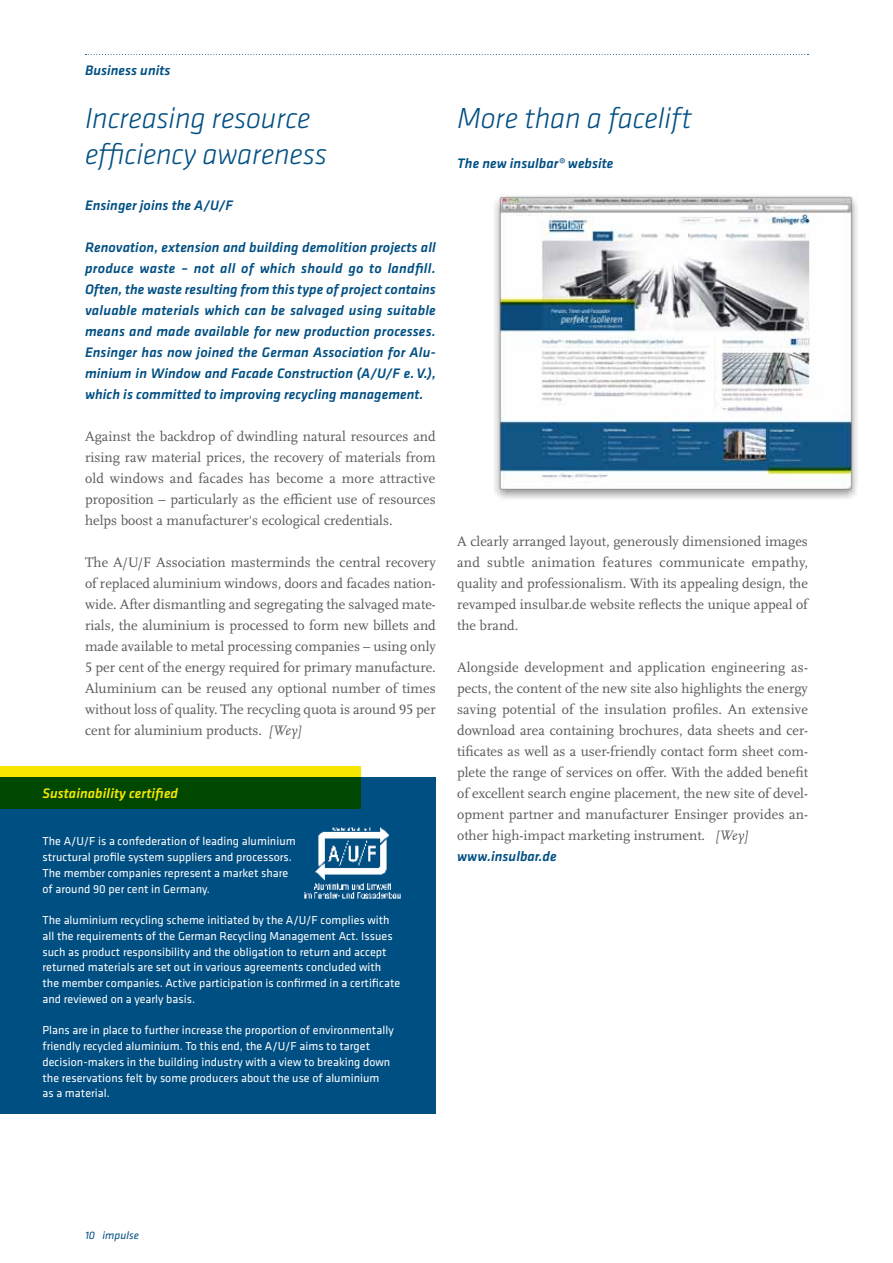
<style>
.page{position:relative;width:893px;height:1263px;background:#fff}
.page>*{position:absolute;margin:0;border:0;box-sizing:border-box;transform-origin:0 0}
.t1{font:italic 300 30px/36px "Klavika";letter-spacing:-.005em;color:#004f83}
.t2{font:14.25px/21px "Scala Pro";color:#58585a;text-align:justify}
.t3{font:italic 500 14.25px/21px "Klavika";letter-spacing:.005em;color:#004f83;text-align:justify}
.t4{font:italic 500 14.25px "Klavika";letter-spacing:.005em;color:#f7e600}
.t5{font:12px/15.8px "Klavika";letter-spacing:.005em;color:#fff}
.t6{font:italic 11.25px "Klavika";letter-spacing:.005em;color:#004f83}
.s1{font-style:italic}
</style>
<div class="page">
<svg style="left:85px;top:54px;width:723px;height:1px"></svg>
<div style="left:0;top:777px;width:436px;height:336px;background:#004f83"></div>
<img style="left:494px;top:194px;width:364px;height:305px">
<svg style="left:0;top:766px;width:361px;height:42px;fill:#004700"></svg>
<img style="left:304px;top:827px;width:97px;height:72px">
<p class="t3" style="left:85px;top:60px;width:87px">Business units</p>
<h1 class="t1" style="left:85px;top:99px;width:244px">Increasing resource efficiency awareness</h1>
<p class="t3" style="left:85px;top:194px;width:149px">Ensinger joins the A/U/F</p>
<p class="t3" style="left:85px;top:236px;width:352px">Renovation, extension and building demolition projects all produce waste – not all of which should go to landfill.<br>Often, the waste resulting from this type of project contains valuable materials which can be salvaged using suitable means and made available for new production processes.<br>Ensinger has now joined the German Association for Alu&shy;minium in Window and Facade Construction (A/U/F e.V.), which is committed to improving recycling management.</p>
<p class="t2" style="left:85px;top:425px;width:352px">Against the backdrop of dwindling natural resources and rising raw material prices, the recovery of materials from old windows and facades has become a more attractive proposition – particularly as the efficient use of resources helps boost a manufacturer's ecological credentials.</p>
<p class="t2" style="left:85px;top:551px;width:352px">The A/U/F Association masterminds the central recovery of replaced aluminium windows, doors and facades nation&shy;wide. After dismantling and segregating the salvaged mate&shy;rials, the aluminium is processed to form new billets and made available to metal processing companies – using only 5 per cent of the energy required for primary manufacture.<br>Aluminium can be reused any optional number of times without loss of quality. The recycling quota is around 95 per cent for aluminium products. <span class="s1">[Wey]</span></p>
<p class="t4" style="left:43px;top:784px;width:137px">Sustainability certified</p>
<p class="t5" style="left:43px;top:833px;width:255px">The A/U/F is a confederation of leading aluminium structural profile system suppliers and processors.<br>The member companies represent a market share of around 90 per cent in Germany.</p>
<p class="t5" style="left:43px;top:912px;width:359px">The aluminium recycling scheme initiated by the A/U/F complies with all the requirements of the German Recycling Management Act. Issues such as product responsibility and the obligation to return and accept returned materials are set out in various agreements concluded with the member companies. Active participation is confirmed in a certificate and reviewed on a yearly basis.</p>
<p class="t5" style="left:43px;top:1022px;width:353px">Plans are in place to further increase the proportion of environmentally friendly recycled aluminium. To this end, the A/U/F aims to target decision-makers in the building industry with a view to breaking down the reservations felt by some producers about the use of aluminium<br>as a material.</p>
<h1 class="t1" style="left:457px;top:99px;width:236px">More than a facelift</h1>
<p class="t3" style="left:457px;top:152px;width:158px">The new insulbar® website</p>
<p class="t2" style="left:457px;top:530px;width:352px">A clearly arranged layout, generously dimensioned images and subtle animation features communicate empathy, quality and professionalism. With its appealing design, the revamped insulbar.de website reflects the unique appeal of the brand.</p>
<p class="t2" style="left:457px;top:656px;width:352px">Alongside development and application engineering as&shy;pects, the content of the new site also highlights the energy saving potential of the insulation profiles. An extensive download area containing brochures, data sheets and cer&shy;tificates as well as a user-friendly contact form sheet com&shy;plete the range of services on offer. With the added benefit of excellent search engine placement, the new site of devel&shy;opment partner and manufacturer Ensinger provides an&shy;other high-impact marketing instrument. <span class="s1">[Wey]</span></p>
<p class="t3" style="left:457px;top:846px;width:101px">www.insulbar.de</p>
<p class="t6" style="left:85px;top:1228px;width:55px">10 impulse</p>
</div>
